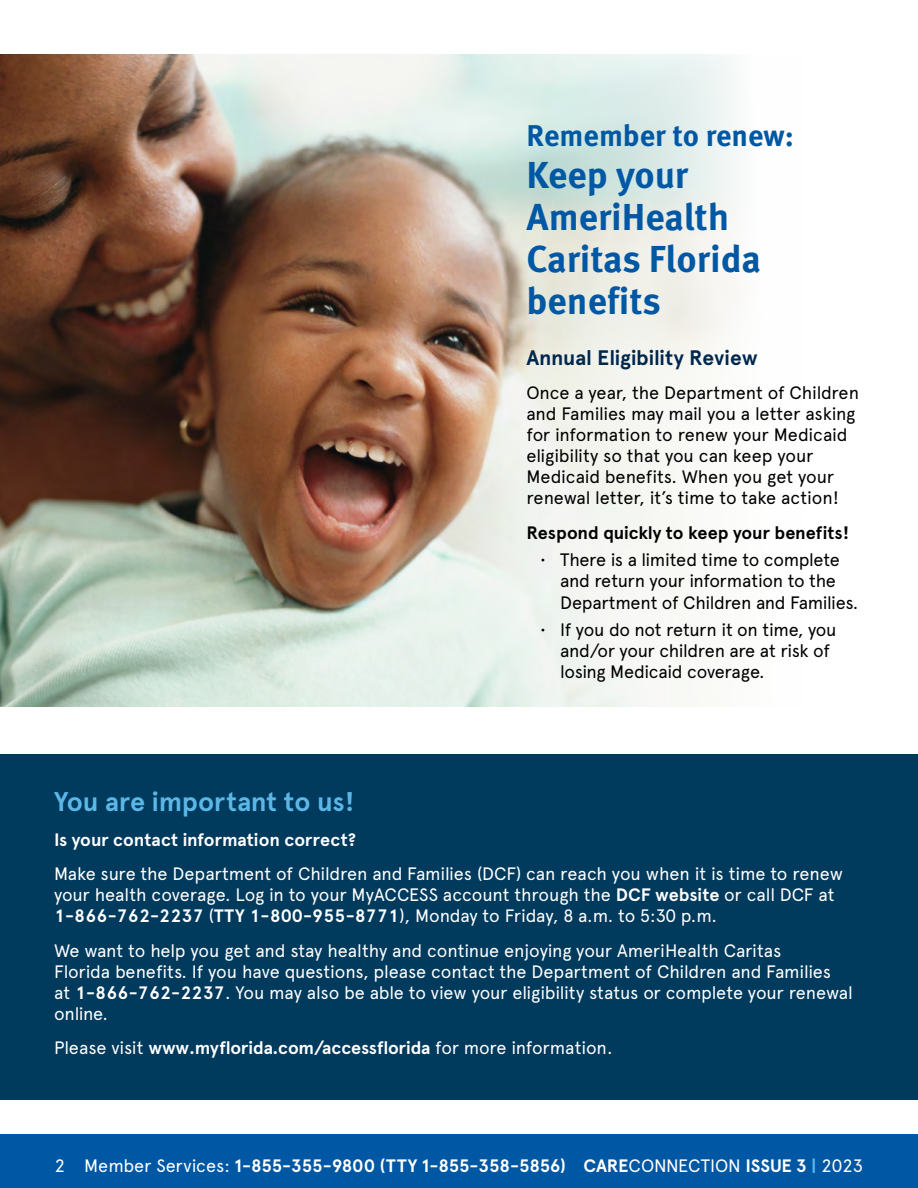
<style>
.page{position:relative;width:918px;height:1188px;background:#fff}
.page>*{position:absolute;margin:0;border:0;box-sizing:border-box;transform-origin:0 0}
.Header_with_span{font:700 37.5px/42px "Meta Pro";color:#0058a4}
.Header_with_span-2{font:700 30px "Meta Pro";color:#0058a4}
.Topic_header{font:700 27px "Apercu Pro";letter-spacing:-.005em;color:#5cb7e7}
.Topic_header-2{font:700 21px "Apercu Pro";letter-spacing:-.005em;color:#00274d}
.Body{font:18px/21px "Apercu Pro";letter-spacing:-.01em;color:#fff}
.Body-2{font:18px/21px "Apercu Pro";letter-spacing:-.015em;color:#000}
.Body-3{font:700 18px "Apercu Pro";letter-spacing:-.01em;color:#fff}
.Body-4{font:700 18px "Apercu Pro";letter-spacing:-.005em;color:#000}
.s1{font-weight:700}
.s2{font-weight:400}
.s3{color:#5cb7e7}
</style>
<div class="page">
<div style="left:0;top:1134px;width:918px;height:54px;background:#0058a4"></div>
<img style="left:0;top:54px;width:737px;height:652px">
<div style="left:0;top:754px;width:918px;height:345px;background:#003a5d"></div>
<p class="Header_with_span-2" style="left:526px;top:112px;width:269px">Remember to renew:</p>
<p class="Header_with_span" style="left:526px;top:151px;width:236px">Keep your<br>AmeriHealth<br>Caritas Florida benefits</p>
<p class="Topic_header-2" style="left:526px;top:342px;width:233px">Annual Eligibility Review</p>
<p class="Body-2" style="left:526px;top:381px;width:334px">Once a year, the Department of Children and Families may mail you a letter asking for information to renew your Medicaid eligibility so that you can keep your Medicaid benefits. When you get your renewal letter, it’s time to take action!</p>
<p class="Body-4" style="left:526px;top:519px;width:324px">Respond quickly to keep your benefits!</p>
<p class="Body-2" style="left:560px;top:548px;width:300px;text-indent:-20px">• There is a limited time to complete and return your information to the<br>Department of Children and Families.</p>
<p class="Body-2" style="left:560px;top:618px;width:278px;text-indent:-20px">• If you do not return it on time, you and/or your children are at risk of losing Medicaid coverage.</p>
<p class="Topic_header" style="left:54px;top:781px;width:302px">You are important to us!</p>
<p class="Body-3" style="left:54px;top:826px;width:304px">Is your contact information correct?</p>
<p class="Body" style="left:54px;top:862px;width:791px">Make sure the Department of Children and Families (DCF) can reach you when it is time to renew your health coverage. Log in to your MyACCESS account through the <span class="s1">DCF website</span> or call DCF at<br><span class="s1">1-866-762-2237</span> (<span class="s1">TTY 1-800-955-8771</span>), Monday to Friday, 8 a.m. to 5:30 p.m.</p>
<p class="Body" style="left:54px;top:939px;width:800px">We want to help you get and stay healthy and continue enjoying your AmeriHealth Caritas<br>Florida benefits. If you have questions, please contact the Department of Children and Families<br>at <span class="s1">1-866-762-2237</span>. You may also be able to view your eligibility status or complete your renewal online.</p>
<p class="Body-3" style="left:54px;top:1034px;width:560px"><span class="s2">Please visit</span> www.myflorida.com/accessflorida <span class="s2">for more information.</span></p>
<p class="Body-3" style="left:55px;top:1152px;width:810px"><span class="s2">2 Member Services:</span> 1-855-355-9800 (TTY 1-855-358-5856) CARE<span class="s2">CONNECTION</span> ISSUE 3 <span class="s3">|</span> <span class="s2">2023</span></p>
</div>
